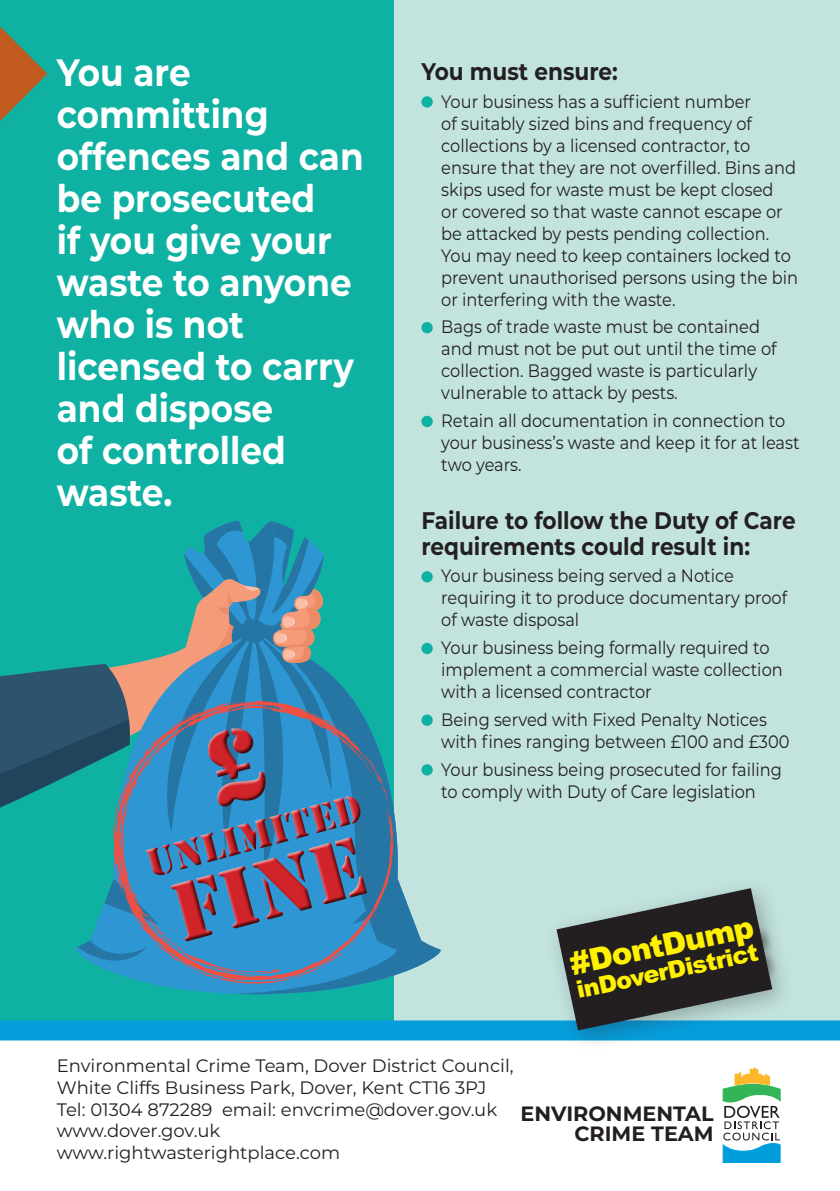
<style>
.page{position:relative;width:840px;height:1191px;background:#fff}
.page>*{position:absolute;margin:0;border:0;box-sizing:border-box;transform-origin:0 0}
.t1{font:87.6px "Stencil";color:#d1232a}
.t2{font:41.6px "Stencil";color:#d1232a}
.t3{font:700 38px/42px "Montserrat";color:#fff;scale:.9 1}
.t4{font:900 30.8px "Arial";color:#fff101}
.t5{font:700 24px/26px "Montserrat";color:#231f20;scale:.9 1}
.t6{font:900 23.8px "Arial";color:#fff101}
.t7{font:700 20.8px/20px "Montserrat";color:#231f20;text-align:right}
.t8{font:18px/22px "Montserrat";color:#231f20;scale:.9 1}
.t9{font:18px/21.6px "Montserrat";color:#231f20}
</style>
<div class="page">
<div style="left:49px;top:0;width:790px;height:1020px;background:#c3e3de"></div>
<div style="left:0;top:0;width:393px;height:1031px;background:#0fb2a2"></div>
<svg style="left:234px;top:642px;width:207px;height:352px"></svg>
<div style="left:0;top:1020px;width:839px;height:20px;background:#069ddc"></div>
<svg style="left:722px;top:1067px;width:58px;height:95px"></svg>
<svg style="left:0;top:26px;width:47px;height:95px"></svg>
<div style="left:421px;top:96px;width:11px;height:12px;background:#0fb2a2;border-radius:50%"></div>
<div style="left:421px;top:322px;width:11px;height:11px;background:#0fb2a2;border-radius:50%"></div>
<div style="left:421px;top:416px;width:11px;height:11px;background:#0fb2a2;border-radius:50%"></div>
<div style="left:421px;top:571px;width:11px;height:11px;background:#0fb2a2;border-radius:50%"></div>
<div style="left:421px;top:643px;width:11px;height:11px;background:#0fb2a2;border-radius:50%"></div>
<div style="left:421px;top:714px;width:11px;height:12px;background:#0fb2a2;border-radius:50%"></div>
<div style="left:421px;top:764px;width:11px;height:11px;background:#0fb2a2;border-radius:50%"></div>
<div style="left:544px;top:876px;width:250px;height:177px;background:#231f20;opacity:.3"></div>
<svg style="left:556px;top:888px;width:215px;height:142px"></svg>
<div style="left:572px;top:924px;width:207px;height:94px;background:#231f20;opacity:.75"></div>
<svg style="left:0;top:520px;width:406px;height:464px"></svg>
<h3 class="t3" style="left:57px;top:50px;width:342px">You are committing offences and can be prosecuted<br>if you give your waste to anyone who is not licensed to carry and dispose<br>of controlled waste.</h3>
<h3 class="t5" style="left:421px;top:57px;width:219px">You must ensure:</h3>
<p class="t8" style="left:441px;top:90px;width:398px">Your business has a sufficient number<br>of suitably sized bins and frequency of collections by a licensed contractor, to ensure that they are not overfilled. Bins and skips used for waste must be kept closed<br>or covered so that waste cannot escape or be attacked by pests pending collection.<br>You may need to keep containers locked to prevent unauthorised persons using the bin or interfering with the waste.</p>
<p class="t8" style="left:441px;top:315px;width:374px">Bags of trade waste must be contained and must not be put out until the time of collection. Bagged waste is particularly vulnerable to attack by pests.</p>
<p class="t8" style="left:441px;top:409px;width:399px">Retain all documentation in connection to your business’s waste and keep it for at least two years.</p>
<h3 class="t5" style="left:421px;top:506px;width:417px">Failure to follow the Duty of Care requirements could result in:</h3>
<p class="t8" style="left:441px;top:564px;width:386px">Your business being served a Notice requiring it to produce documentary proof of waste disposal</p>
<p class="t8" style="left:441px;top:636px;width:381px">Your business being formally required to implement a commercial waste collection with a licensed contractor</p>
<p class="t8" style="left:441px;top:708px;width:388px">Being served with Fixed Penalty Notices with fines ranging between £100 and £300</p>
<p class="t8" style="left:441px;top:757px;width:380px">Your business being prosecuted for failing to comply with Duty of Care legislation</p>
<h2 class="t2" style="left:141px;top:841px;width:222px;rotate:-15deg">UNLIMITED</h2>
<h1 class="t1" style="left:161px;top:865px;width:196px;rotate:-15deg">FINE</h1>
<h3 class="t4" style="left:565px;top:942px;width:189px;rotate:-12deg">#DontDump</h3>
<h3 class="t6" style="left:572px;top:973px;width:186px;rotate:-12deg">inDoverDistrict</h3>
<p class="t9" style="left:57px;top:1054px;width:458px">Environmental Crime Team, Dover District Council, White Cliffs Business Park, Dover, Kent CT16 3PJ Tel: 01304 872289 email: envcrime@dover.gov.uk www.dover.gov.uk<br>www.rightwasterightplace.com</p>
<p class="t7" style="left:520px;top:1102px;width:194px">ENVIRONMENTAL<br>CRIME TEAM</p>
</div>
